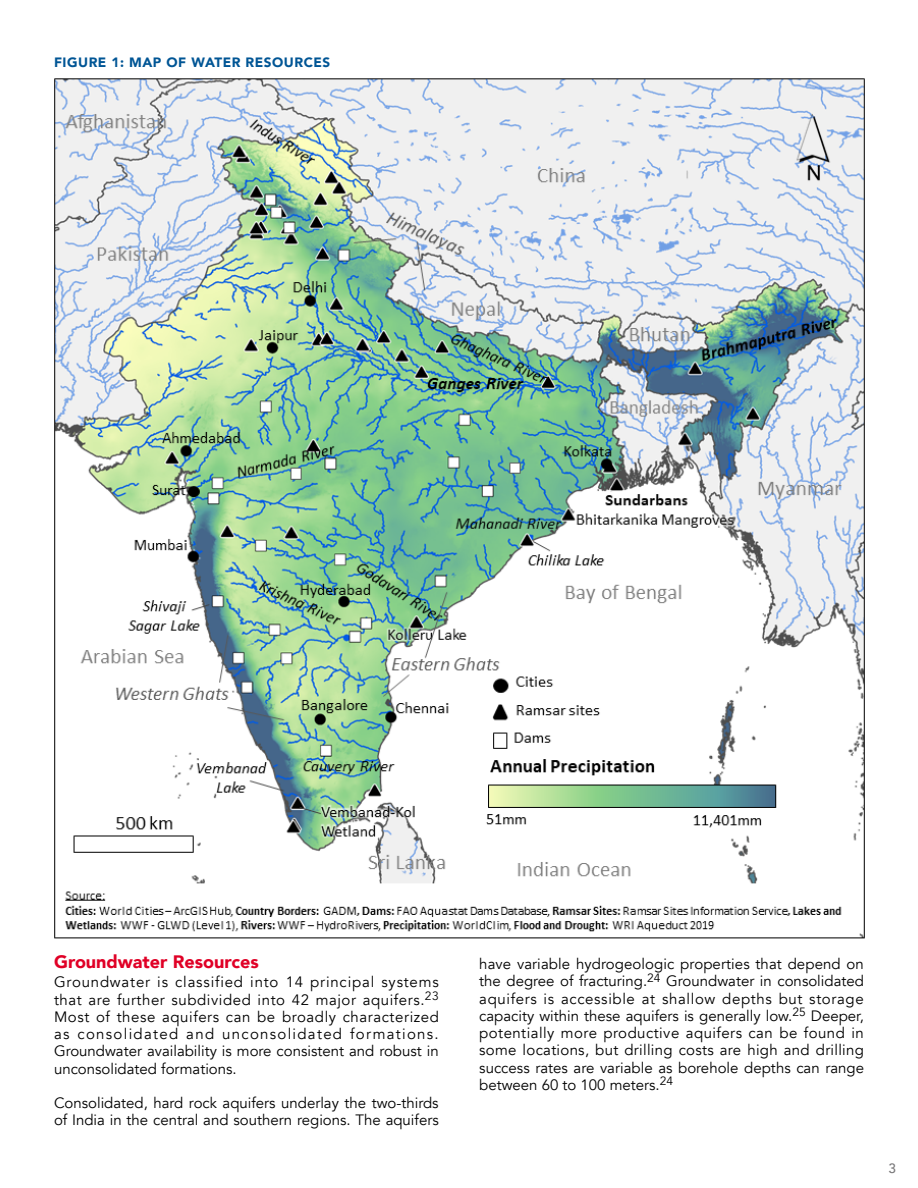
<style>
.page{position:relative;width:918px;height:1188px;background:#fff}
.page>*{position:absolute;margin:0;border:0;box-sizing:border-box;transform-origin:0 0}
.t1{font:900 18px "Avenir";color:#e00026}
.t2{font:15px/17.2px "Avenir";color:#000;text-align:justify}
.t3{font:900 13.5px "Avenir";letter-spacing:.04em;color:#005595}
.t4{font:500 13.5px "Avenir";color:#787779}
</style>
<div class="page">
<img style="left:54px;top:78px;width:811px;height:861px">
<p class="t3" style="left:54px;top:51px;width:278px">FIGURE 1: MAP OF WATER RESOURCES</p>
<p class="t1" style="left:54px;top:946px;width:206px">Groundwater Resources</p>
<p class="t2" style="left:54px;top:974px;width:386px">Groundwater is classified into 14 principal systems that are further subdivided into 42 major aquifers.<sup>23<br></sup>Most of these aquifers can be broadly characterized as consolidated and unconsolidated formations.<br>Groundwater availability is more consistent and robust in unconsolidated formations.</p>
<p class="t2" style="left:54px;top:1095px;width:386px">Consolidated, hard rock aquifers underlay the two-thirds of India in the central and southern regions. The aquifers</p>
<p class="t2" style="left:479px;top:955px;width:386px">have variable hydrogeologic properties that depend on the degree of fracturing.<sup>24</sup> Groundwater in consolidated aquifers is accessible at shallow depths but storage capacity within these aquifers is generally low.<sup>25</sup> Deeper, potentially more productive aquifers can be found in some locations, but drilling costs are high and drilling success rates are variable as borehole depths can range between 60 to 100 meters.<sup>24</sup></p>
<p class="t4" style="left:888px;top:1157px;width:9px">3</p>
</div>
